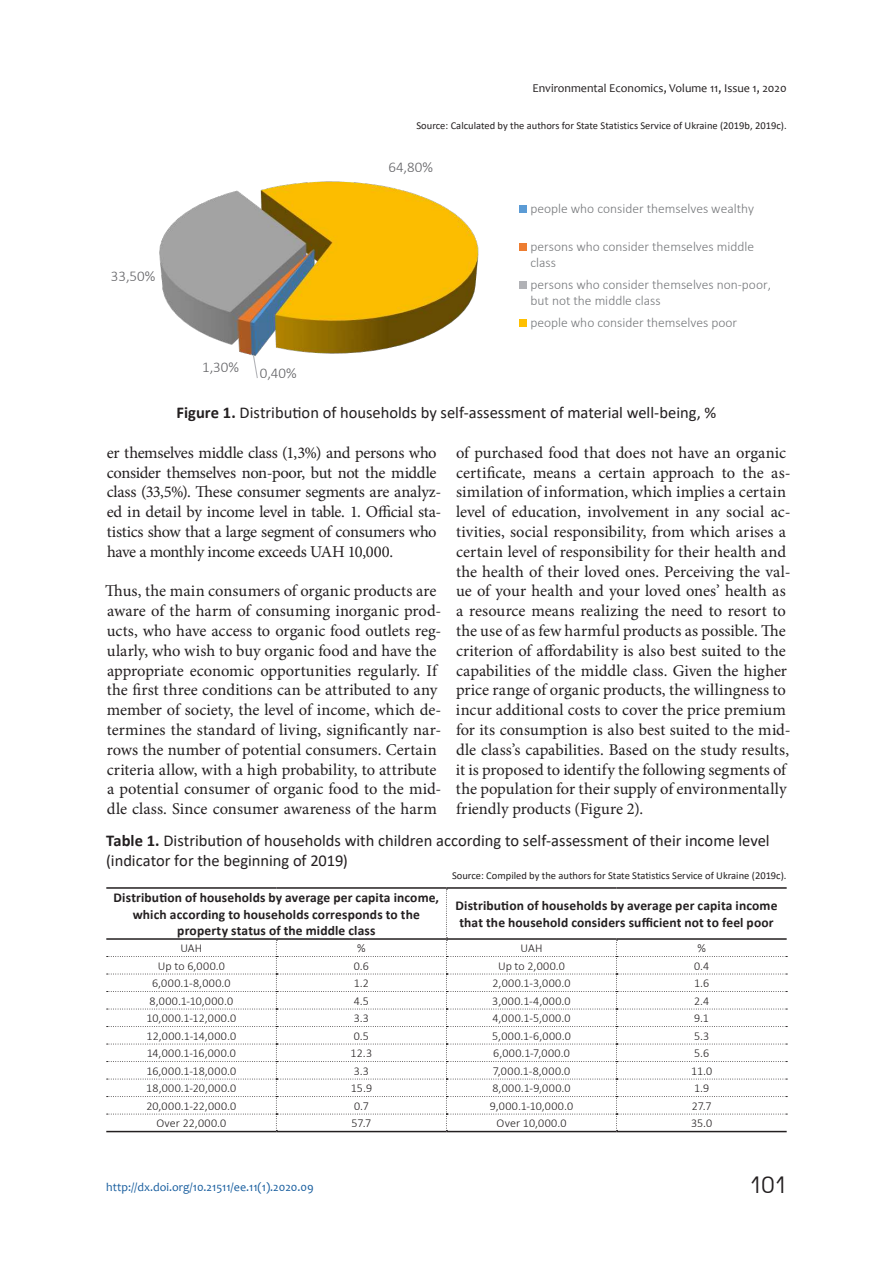
<style>
.page{position:relative;width:893px;height:1263px;background:#fff}
.page>*{position:absolute;margin:0;border:0;box-sizing:border-box;transform-origin:0 0}
.t1{font:22.5px "Avant Garde Gothic C";color:#231f20}
.t2{font:16.5px/19.8px "Minion Pro";color:#231f20}
.t3{font:16.5px/19.8px "Minion Pro";letter-spacing:-.02em;color:#231f20}
.t4{font:16.5px/19.6px "Calibri";color:#231f20}
.t5{font:300 15px "Calibri";color:#636366}
.t6{font:700 13.5px/16.2px "Calibri";letter-spacing:.01em;color:#231f20;text-align:center}
.t7{font:300 13.5px/16.5px "Calibri";color:#76787b}
.t8{font:300 12px "Calibri";letter-spacing:.035em;color:#231f20}
.t9{font:12px "Candara";color:#231f20}
.t10{font:12px "Candara";color:#175d9e}
.t11{font:10.5px "Calibri";color:#231f20}
.s1{font-weight:700}
</style>
<div class="page">
<img style="left:159px;top:181px;width:320px;height:175px">
<svg style="left:252px;top:354px;width:7px;height:24px"></svg>
<div style="left:520px;top:205px;width:7px;height:8px;background:#5b9bd5"></div>
<div style="left:520px;top:243px;width:7px;height:8px;background:#ed7d31"></div>
<div style="left:520px;top:281px;width:7px;height:8px;background:#b1b2b6"></div>
<div style="left:520px;top:319px;width:7px;height:8px;background:#ffc000"></div>
<hr style="left:106px;top:887px;width:170px;height:2px;background:#231f20">
<hr style="left:276px;top:887px;width:170px;height:2px;background:#231f20">
<hr style="left:446px;top:887px;width:171px;height:2px;background:#231f20">
<hr style="left:617px;top:887px;width:170px;height:2px;background:#231f20">
<hr style="left:106px;top:938px;width:170px;height:2px;background:#231f20">
<svg style="left:107px;top:889px;width:680px;height:242px"></svg>
<hr style="left:106px;top:1131px;width:170px;height:1px;background:#231f20">
<hr style="left:276px;top:1131px;width:170px;height:1px;background:#231f20">
<hr style="left:446px;top:1131px;width:171px;height:1px;background:#231f20">
<hr style="left:617px;top:1131px;width:170px;height:1px;background:#231f20">
<p class="t9" style="left:532px;top:83px;width:256px">Environmental Economics, Volume 11, Issue 1, 2020</p>
<p class="t11" style="left:416px;top:122px;width:372px">Source: Calculated by the authors for State Statistics Service of Ukraine (2019b, 2019c).</p>
<p class="t5" style="left:111px;top:271px;width:46px">33,50%</p>
<p class="t5" style="left:202px;top:361px;width:38px">1,30%</p>
<p class="t5" style="left:260px;top:368px;width:38px">0,40%</p>
<p class="t5" style="left:388px;top:162px;width:46px">64,80%</p>
<p class="t7" style="left:530px;top:201px;width:225px">people who consider themselves wealthy</p>
<p class="t7" style="left:530px;top:239px;width:225px">persons who consider themselves middle class</p>
<p class="t7" style="left:530px;top:277px;width:242px">persons who consider themselves non-poor, but not the middle class</p>
<p class="t7" style="left:530px;top:315px;width:208px">people who consider themselves poor</p>
<p class="t4" style="left:177px;top:402px;width:541px"><span class="s1">Figure 1.</span> Distribution of households by self-assessment of material well-being, %</p>
<p class="t3" style="left:107px;top:444px;width:336px">er themselves middle class (1,3%) and persons who consider themselves non-poor, but not the middle class (33,5%). These consumer segments are analyz&shy;ed in detail by income level in table. 1. Official sta&shy;tistics show that a large segment of consumers who have a monthly income exceeds UAH 10,000.</p>
<p class="t2" style="left:105px;top:583px;width:338px">Thus, the main consumers of organic products are aware of the harm of consuming inorganic prod&shy;ucts, who have access to organic food outlets reg&shy;ularly, who wish to buy organic food and have the appropriate economic opportunities regularly. If the first three conditions can be attributed to any member of society, the level of income, which de&shy;termines the standard of living, significantly nar&shy;rows the number of potential consumers. Certain criteria allow, with a high probability, to attribute a potential consumer of organic food to the mid&shy;dle class. Since consumer awareness of the harm</p>
<p class="t2" style="left:456px;top:444px;width:336px">of purchased food that does not have an organic certificate, means a certain approach to the as&shy;similation of information, which implies a certain level of education, involvement in any social ac&shy;tivities, social responsibility, from which arises a certain level of responsibility for their health and the health of their loved ones. Perceiving the val&shy;ue of your health and your loved ones’ health as a resource means realizing the need to resort to the use of as few harmful products as possible. The criterion of affordability is also best suited to the capabilities of the middle class. Given the higher price range of organic products, the willingness to incur additional costs to cover the price premium for its consumption is also best suited to the mid&shy;dle class’s capabilities. Based on the study results, it is proposed to identify the following segments of the population for their supply of environmentally friendly products (Figure 2).</p>
<p class="t4" style="left:106px;top:831px;width:665px"><span class="s1">Table 1.</span> Distribution of households with children according to self-assessment of their income level (indicator for the beginning of 2019)</p>
<p class="t11" style="left:452px;top:868px;width:336px">Source: Compiled by the authors for State Statistics Service of Ukraine (2019c).</p>
<p class="t6" style="left:114px;top:889px;width:327px">Distribution of households by average per capita income, which according to households corresponds to the property status of the middle class</p>
<p class="t6" style="left:456px;top:898px;width:323px;text-align:left">Distribution of households by average per capita income that the household considers sufficient not to feel poor</p>
<p class="t8" style="left:180px;top:944px;width:23px">UAH</p>
<p class="t8" style="left:357px;top:944px;width:10px">%</p>
<p class="t8" style="left:520px;top:944px;width:23px">UAH</p>
<p class="t8" style="left:697px;top:944px;width:10px">%</p>
<p class="t8" style="left:158px;top:961px;width:69px">Up to 6,000.0</p>
<p class="t8" style="left:354px;top:961px;width:17px">0.6</p>
<p class="t8" style="left:498px;top:961px;width:68px">Up to 2,000.0</p>
<p class="t8" style="left:694px;top:961px;width:17px">0.4</p>
<p class="t8" style="left:152px;top:979px;width:80px">6,000.1-8,000.0</p>
<p class="t8" style="left:354px;top:979px;width:17px">1.2</p>
<p class="t8" style="left:493px;top:979px;width:79px">2,000.1-3,000.0</p>
<p class="t8" style="left:694px;top:979px;width:17px">1.6</p>
<p class="t8" style="left:150px;top:996px;width:85px">8,000.1-10,000.0</p>
<p class="t8" style="left:354px;top:996px;width:17px">4.5</p>
<p class="t8" style="left:492px;top:996px;width:80px">3,000.1-4,000.0</p>
<p class="t8" style="left:694px;top:996px;width:17px">2.4</p>
<p class="t8" style="left:147px;top:1014px;width:91px">10,000.1-12,000.0</p>
<p class="t8" style="left:354px;top:1014px;width:17px">3.3</p>
<p class="t8" style="left:492px;top:1014px;width:79px">4,000.1-5,000.0</p>
<p class="t8" style="left:694px;top:1014px;width:16px">9.1</p>
<p class="t8" style="left:147px;top:1031px;width:91px">12,000.1-14,000.0</p>
<p class="t8" style="left:354px;top:1031px;width:17px">0.5</p>
<p class="t8" style="left:492px;top:1031px;width:80px">5,000.1-6,000.0</p>
<p class="t8" style="left:694px;top:1031px;width:17px">5.3</p>
<p class="t8" style="left:147px;top:1049px;width:91px">14,000.1-16,000.0</p>
<p class="t8" style="left:351px;top:1049px;width:23px">12.3</p>
<p class="t8" style="left:493px;top:1049px;width:78px">6,000.1-7,000.0</p>
<p class="t8" style="left:694px;top:1049px;width:17px">5.6</p>
<p class="t8" style="left:146px;top:1066px;width:91px">16,000.1-18,000.0</p>
<p class="t8" style="left:354px;top:1066px;width:17px">3.3</p>
<p class="t8" style="left:493px;top:1066px;width:79px">7,000.1-8,000.0</p>
<p class="t8" style="left:691px;top:1066px;width:23px">11.0</p>
<p class="t8" style="left:146px;top:1084px;width:92px">18,000.1-20,000.0</p>
<p class="t8" style="left:351px;top:1084px;width:23px">15.9</p>
<p class="t8" style="left:492px;top:1084px;width:80px">8,000.1-9,000.0</p>
<p class="t8" style="left:694px;top:1084px;width:17px">1.9</p>
<p class="t8" style="left:146px;top:1101px;width:91px">20,000.1-22,000.0</p>
<p class="t8" style="left:354px;top:1101px;width:16px">0.7</p>
<p class="t8" style="left:490px;top:1101px;width:85px">9,000.1-10,000.0</p>
<p class="t8" style="left:692px;top:1101px;width:21px">27.7</p>
<p class="t8" style="left:156px;top:1119px;width:71px">Over 22,000.0</p>
<p class="t8" style="left:351px;top:1119px;width:21px">57.7</p>
<p class="t8" style="left:497px;top:1119px;width:71px">Over 10,000.0</p>
<p class="t8" style="left:691px;top:1119px;width:23px">35.0</p>
<p class="t10" style="left:106px;top:1182px;width:209px">http://dx.doi.org/10.21511/ee.11(1).2020.09</p>
<h1 class="t1" style="left:749px;top:1172px;width:39px">101</h1>
</div>
